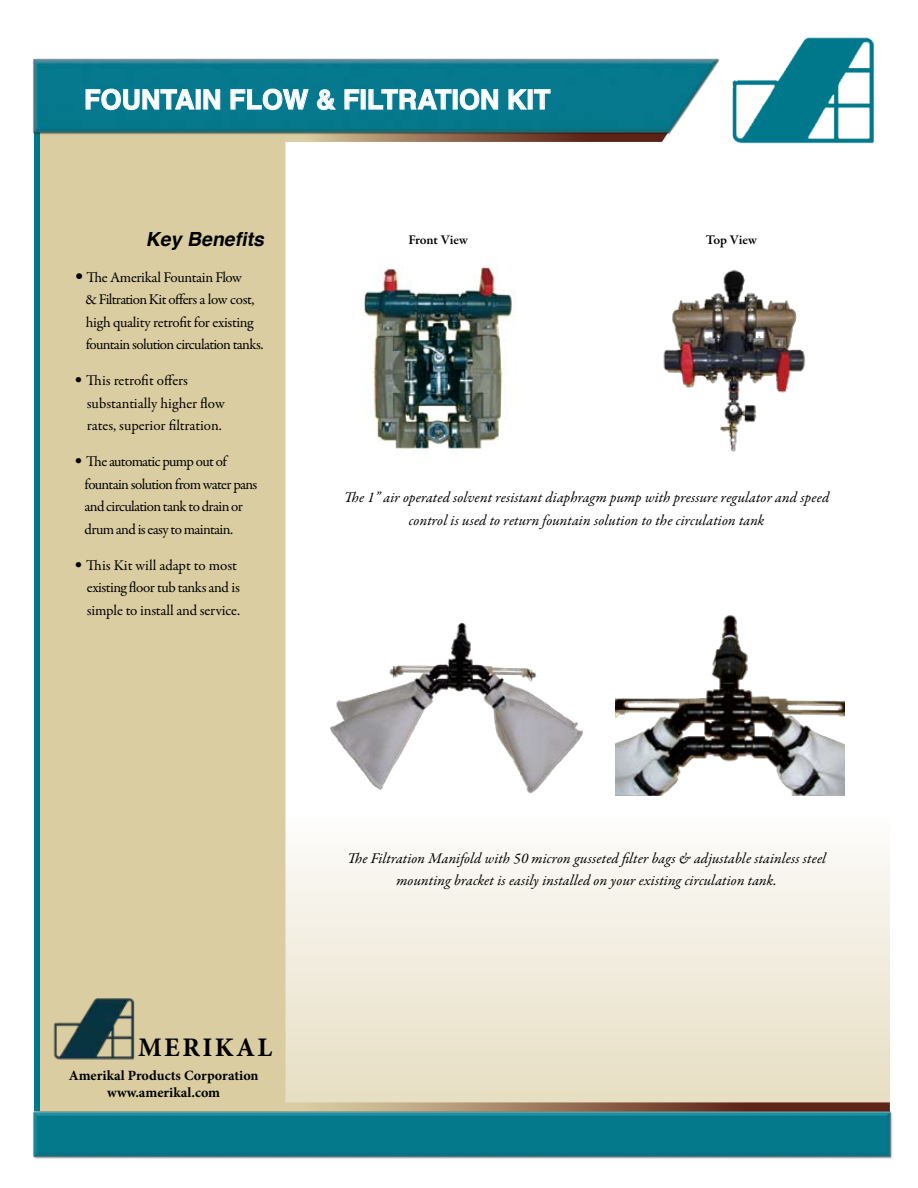
<style>
.page{position:relative;width:918px;height:1188px;background:#fff}
.page>*{position:absolute;margin:0;border:0;box-sizing:border-box;transform-origin:0 0}
.t1{font:700 27px "Helvetica";color:#fff}
.t2{font:700 26.85px "Minion Pro";letter-spacing:.09em;color:#000}
.t3{font:italic 700 19.5px "Helvetica";color:#000}
.t4{font:15px/22.5px "Garamond Premr Pro";letter-spacing:-.03em;color:#000}
.t5{font:italic 15px/22.5px "Garamond Premr Pro";letter-spacing:.005em;color:#000;text-align:center}
.t6{font:15px/22.5px "Garamond Premr Pro";letter-spacing:-.005em;color:#000}
.t7{font:700 14.1px/17px "Minion Pro";color:#000;text-align:center}
.t8{font:600 13.5px "Garamond Premr Pro";color:#000}
.s1{font-family:"Avenir Next LT Pro";font-size:16.5px}
.s2{font-family:"Avenir Next LT Pro"}
</style>
<div class="page">
<div style="left:284px;top:658px;width:606px;height:445px;background:linear-gradient(to bottom,#fff,#e9e1c9)"></div>
<div style="left:40px;top:170px;width:245px;height:937px;background:#dacda2"></div>
<div style="left:34px;top:129px;width:6px;height:982px;background:#00788b"></div>
<img style="left:33px;top:58px;width:686px;height:112px">
<svg style="left:284px;top:1102px;width:606px;height:5px;background:#99745a"></svg>
<img style="left:45px;top:997px;width:90px;height:66px">
<svg style="left:86px;top:89px;width:109px;height:21px;background:#4198a8"></svg>
<svg style="left:204px;top:89px;width:16px;height:21px"></svg>
<svg style="left:231px;top:89px;width:449px;height:53px;background:#317f89"></svg>
<img style="left:732px;top:37px;width:142px;height:107px">
<img style="left:33px;top:1107px;width:860px;height:52px">
<img style="left:328px;top:623px;width:256px;height:178px">
<img style="left:615px;top:615px;width:229px;height:180px">
<img style="left:361px;top:266px;width:155px;height:186px">
<img style="left:663px;top:269px;width:143px;height:183px">
<h1 class="t1" style="left:84px;top:78px;width:455px">FOUNTAIN FLOW &amp; FILTRATI ON KIT</h1>
<h3 class="t3" style="left:146px;top:223px;width:125px">Key Benefits</h3>
<p class="t4" style="left:85px;top:266px;width:180px;text-indent:-10px"><span class="s1">•</span> The Amerikal Fountain Flow<br>&amp; Filtration Kit offers a low cost, high quality retrofit for existing fountain solution circulation tanks.</p>
<p class="t6" style="left:87px;top:370px;width:139px;text-indent:-12px"><span class="s2">•</span> This retrofit offers substantially higher flow rates, superior filtration.</p>
<p class="t4" style="left:85px;top:451px;width:174px;text-indent:-10px"><span class="s2">•</span> The automatic pump out of fountain solution from water pans and circulation tank to drain or drum and is easy to maintain.</p>
<p class="t4" style="left:87px;top:554px;width:155px;text-indent:-12px"><span class="s2">•</span> This Kit will adapt to most existing floor tub tanks and is simple to install and service.</p>
<p class="t8" style="left:409px;top:231px;width:61px">Front View</p>
<p class="t8" style="left:706px;top:231px;width:53px">Top View</p>
<p class="t5" style="left:344px;top:487px;width:487px">The 1” air operated solvent resistant diaphragm pump with pressure regulator and speed control is used to return fountain solution to the circulation tank</p>
<h2 class="t2" style="left:138px;top:1029px;width:136px">MERIKAL</h2>
<p class="t7" style="left:69px;top:1067px;width:191px">Amerikal Products Corporation www.amerikal.com</p>
<p class="t5" style="left:347px;top:848px;width:480px">The Filtration Manifold with 50 micron gusseted filter bags &amp; adjustable stainless steel mounting bracket is easily installed on your existing circulation tank.</p>
</div>
